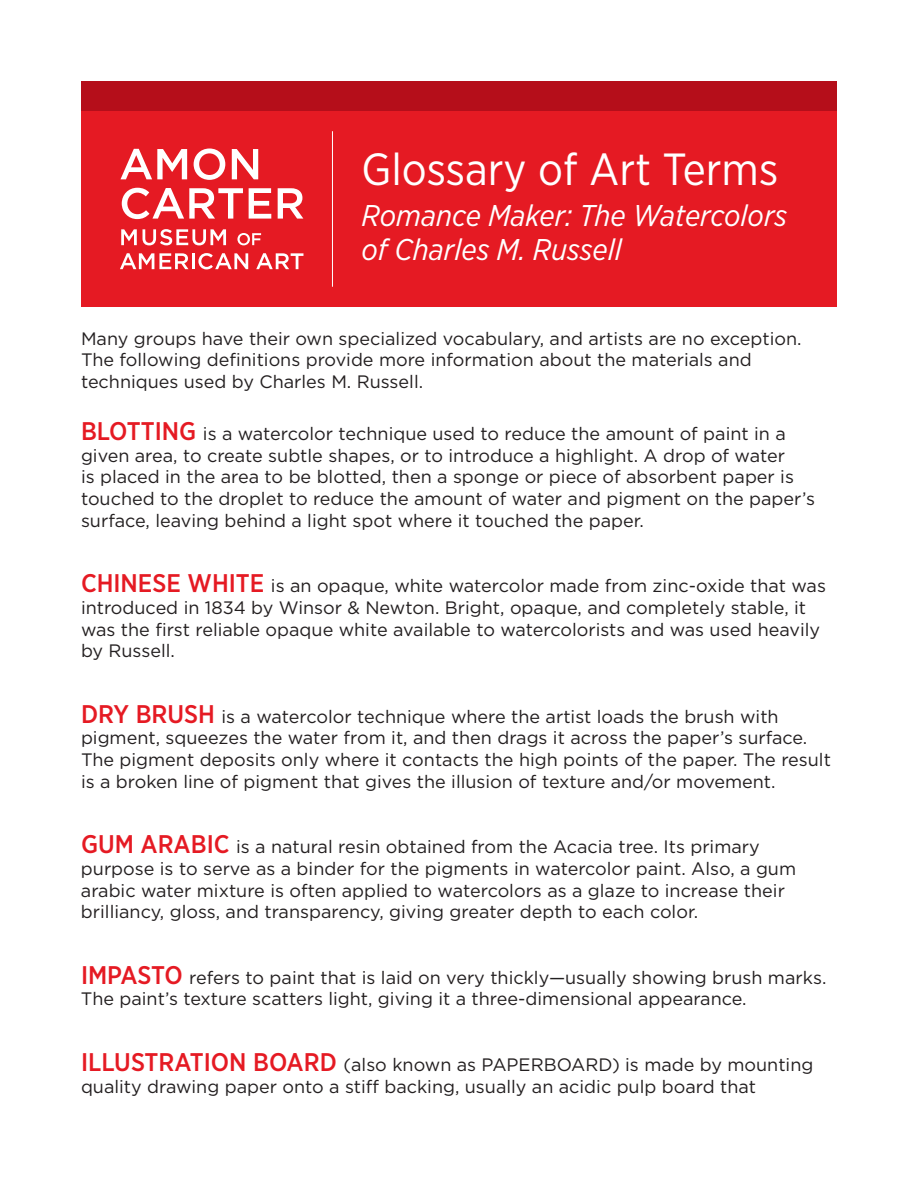
<style>
.page{position:relative;width:918px;height:1188px;background:#fff}
.page>*{position:absolute;margin:0;border:0;box-sizing:border-box;transform-origin:0 0}
.t1{font:45px "Gotham Narrow";color:#fff}
.t2{font:italic 30px/34.5px "Gotham Narrow";color:#fff}
.t3{font:18px/21.6px "Gotham";color:#231f20}
.s1{font-family:"Gotham Narrow";font-weight:500;font-size:25.5px;color:#e51a23}
</style>
<div class="page">
<div style="left:81px;top:81px;width:756px;height:195px;background:#b50e1a"></div>
<div style="left:81px;top:111px;width:756px;height:196px;background:#e51a23"></div>
<svg style="left:122px;top:188px;width:121px;height:31px"></svg>
<svg style="left:249px;top:188px;width:22px;height:31px"></svg>
<svg style="left:278px;top:188px;width:25px;height:31px"></svg>
<svg style="left:121px;top:229px;width:16px;height:16px"></svg>
<svg style="left:143px;top:229px;width:83px;height:16px"></svg>
<svg style="left:237px;top:233px;width:24px;height:12px"></svg>
<svg style="left:120px;top:253px;width:68px;height:16px"></svg>
<hr style="left:192px;top:253px;width:3px;height:16px;background:#fff">
<svg style="left:198px;top:253px;width:50px;height:16px"></svg>
<svg style="left:256px;top:253px;width:47px;height:16px"></svg>
<svg style="left:121px;top:149px;width:66px;height:30px"></svg>
<svg style="left:194px;top:149px;width:31px;height:31px"></svg>
<svg style="left:232px;top:149px;width:26px;height:30px"></svg>
<hr style="left:332px;top:131px;width:1px;height:156px;background:#fff">
<h1 class="t1" style="left:361px;top:141px;width:418px">Glossary of Art Terms</h1>
<h2 class="t2" style="left:361px;top:197px;width:427px">Romance Maker: The Watercolors of Charles M. Russell</h2>
<p class="t3" style="left:81px;top:327px;width:722px">Many groups have their own specialized vocabulary, and artists are no exception.<br>The following definitions provide more information about the materials and techniques used by Charles M. Russell.</p>
<p class="t3" style="left:81px;top:423px;width:735px"><span class="s1">BLOTTING</span> is a watercolor technique used to reduce the amount of paint in a given area, to create subtle shapes, or to introduce a highlight. A drop of water<br>is placed in the area to be blotted, then a sponge or piece of absorbent paper is touched to the droplet to reduce the amount of water and pigment on the paper’s surface, leaving behind a light spot where it touched the paper.</p>
<p class="t3" style="left:81px;top:575px;width:747px"><span class="s1">CHINESE WHITE</span> is an opaque, white watercolor made from zinc-oxide that was introduced in 1834 by Winsor &amp; Newton. Bright, opaque, and completely stable, it was the first reliable opaque white available to watercolorists and was used heavily by Russell.</p>
<p class="t3" style="left:81px;top:705px;width:751px"><span class="s1">DRY BRUSH</span> is a watercolor technique where the artist loads the brush with pigment, squeezes the water from it, and then drags it across the paper’s surface.<br>The pigment deposits only where it contacts the high points of the paper. The result is a broken line of pigment that gives the illusion of texture and/or movement.</p>
<p class="t3" style="left:81px;top:836px;width:717px"><span class="s1">GUM ARABIC</span> is a natural resin obtained from the Acacia tree. Its primary purpose is to serve as a binder for the pigments in watercolor paint. Also, a gum arabic water mixture is often applied to watercolors as a glaze to increase their brilliancy, gloss, and transparency, giving greater depth to each color.</p>
<p class="t3" style="left:81px;top:966px;width:747px"><span class="s1">IMPASTO</span> refers to paint that is laid on very thickly—usually showing brush marks.<br>The paint’s texture scatters light, giving it a three-dimensional appearance.</p>
<p class="t3" style="left:81px;top:1054px;width:734px"><span class="s1">ILLUSTRATION BOARD</span> (also known as PAPERBOARD) is made by mounting quality drawing paper onto a stiff backing, usually an acidic pulp board that</p>
</div>
